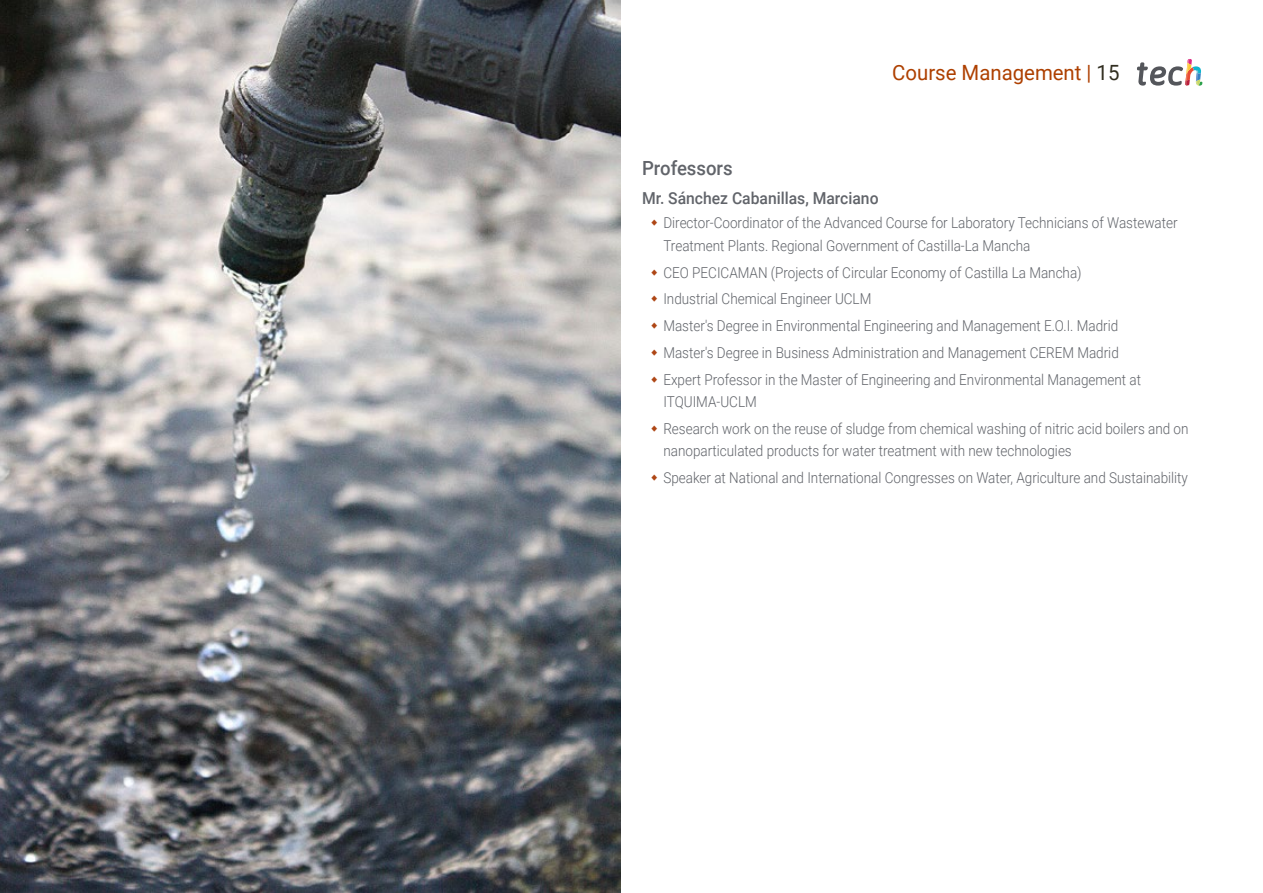
<style>
.page{position:relative;width:1263px;height:893px;background:#fff}
.page>*{position:absolute;margin:0;border:0;box-sizing:border-box;transform-origin:0 0}
.t1{font:21px "Roboto";color:#ae4000}
.t2{font:500 19.5px "Roboto";color:#61646a;scale:.95 1}
.t3{font:500 16.5px "Roboto";color:#61646a;scale:.95 1}
.t4{font:300 15px/26.7px "Roboto";color:#61646a;scale:.9 1}
.s1{color:#312e20}
</style>
<div class="page">
<img style="left:0;top:0;width:621px;height:893px">
<svg style="left:1137px;top:59px;width:65px;height:27px"></svg>
<h2 class="t2" style="left:642px;top:154px;width:97px">Professors</h2>
<h1 class="t1" style="left:892px;top:57px;width:229px">Course Management | <span class="s1">15</span></h1>
<p class="t3" style="left:642px;top:186px;width:250px">Mr. Sánchez Cabanillas, Marciano</p>
<p class="t4" style="left:663px;top:211px;width:573px;line-height:22.5px">Director-Coordinator of the Advanced Course for Laboratory Technicians of Wastewater<br>Treatment Plants. Regional Government of Castilla-La Mancha</p>
<p class="t4" style="left:663px;top:258px;width:532px">CEO PECICAMAN (Projects of Circular Economy of Castilla La Mancha)<br>Industrial Chemical Engineer UCLM<br>Master's Degree in Environmental Engineering and Management E.O.I. Madrid Master's Degree in Business Administration and Management CEREM Madrid Expert Professor in the Master of Engineering and Environmental Management at</p>
<p class="t4" style="left:663px;top:388px;width:585px">ITQUIMA-UCLM<br>Research work on the reuse of sludge from chemical washing of nitric acid boilers and on</p>
<p class="t4" style="left:663px;top:437px;width:584px">nanoparticulated products for water treatment with new technologies<br>Speaker at National and International Congresses on Water, Agriculture and Sustainability</p>
</div>
